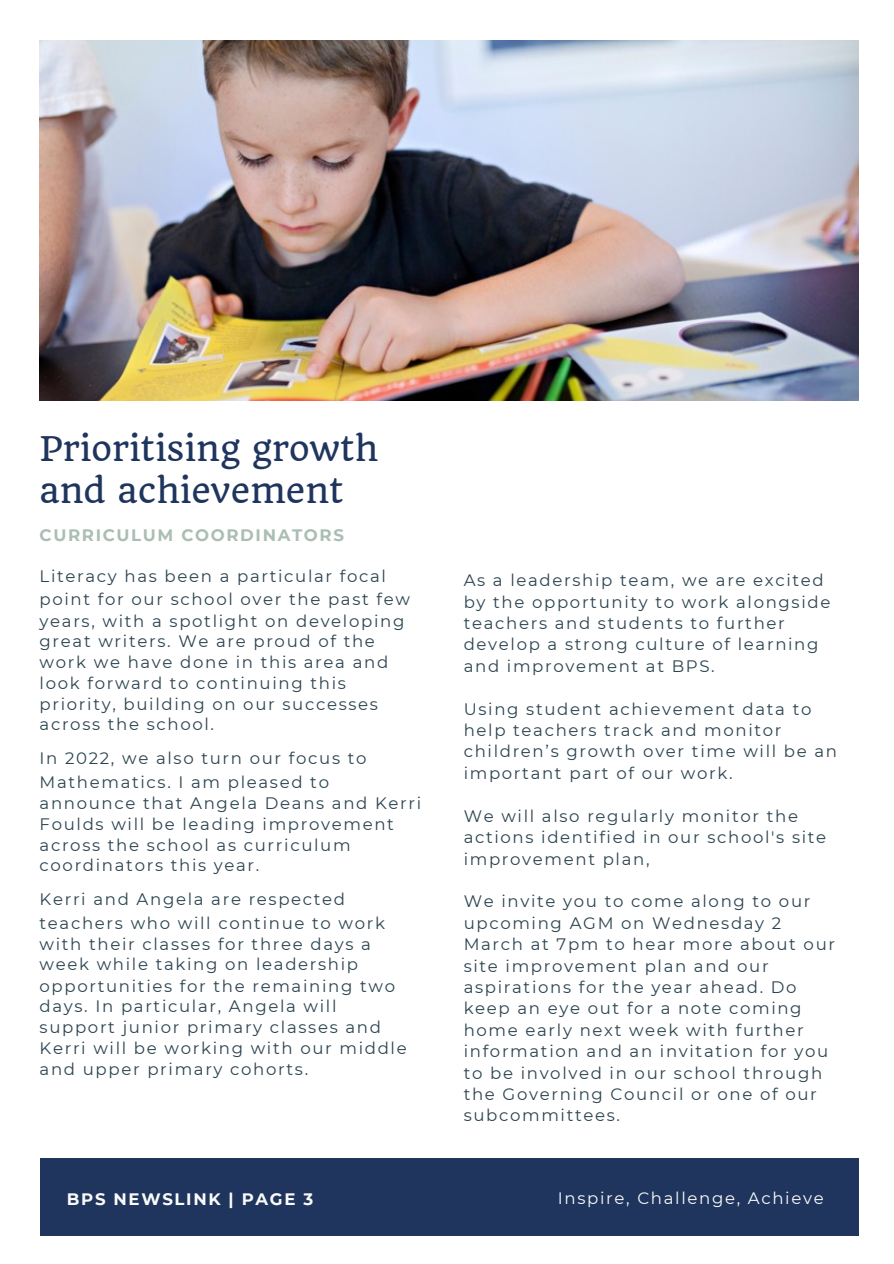
<style>
.page{position:relative;width:894px;height:1264px;background:#fff}
.page>*{position:absolute;margin:0;border:0;box-sizing:border-box;transform-origin:0 0}
.t1{font:33.15px/41.7px "Quando";color:#1f355e}
.t2{font:16.5px/21.5px "Montserrat";letter-spacing:.1em;color:#2c4450}
.t3{font:16.5px "Montserrat";letter-spacing:.1em;color:#fafafa}
.t4{font:700 16.5px "Montserrat";letter-spacing:.1em;color:#aabeb3}
.t5{font:700 16.5px "Montserrat";letter-spacing:.1em;color:#fafafa}
</style>
<div class="page">
<img style="left:40px;top:40px;width:818px;height:361px">
<div style="left:40px;top:1158px;width:818px;height:78px;background:#1f355e"></div>
<p class="t1" style="left:40px;top:428px;width:340px">Prioritising growth and achievement</p>
<p class="t4" style="left:40px;top:525px;width:306px">CURRICULUM COORDINATORS</p>
<p class="t2" style="left:40px;top:565px;width:348px">Literacy has been a particular focal</p>
<p class="t2" style="left:40px;top:588px;width:372px">point for our school over the past few</p>
<p class="t2" style="left:40px;top:610px;width:366px">years, with a spotlight on developing</p>
<p class="t2" style="left:40px;top:630px;width:337px">great writers. We are proud of the</p>
<p class="t2" style="left:40px;top:651px;width:350px">work we have done in this area and</p>
<p class="t2" style="left:40px;top:672px;width:308px">look forward to continuing this</p>
<p class="t2" style="left:40px;top:693px;width:340px">priority, building on our successes</p>
<p class="t2" style="left:40px;top:713px;width:176px">across the school.</p>
<p class="t2" style="left:40px;top:747px;width:328px">In 2022, we also turn our focus to</p>
<p class="t2" style="left:40px;top:771px;width:291px">Mathematics. I am pleased to</p>
<p class="t2" style="left:40px;top:792px;width:383px">announce that Angela Deans and Kerri</p>
<p class="t2" style="left:40px;top:813px;width:356px">Foulds will be leading improvement</p>
<p class="t2" style="left:40px;top:834px;width:312px">across the school as curriculum</p>
<p class="t2" style="left:40px;top:854px;width:221px">coordinators this year.</p>
<p class="t2" style="left:40px;top:888px;width:307px">Kerri and Angela are respected</p>
<p class="t2" style="left:40px;top:912px;width:347px">teachers who will continue to work</p>
<p class="t2" style="left:40px;top:933px;width:333px">with their classes for three days a</p>
<p class="t2" style="left:40px;top:953px;width:320px">week while taking on leadership</p>
<p class="t2" style="left:40px;top:975px;width:357px">opportunities for the remaining two</p>
<p class="t2" style="left:40px;top:995px;width:298px">days. In particular, Angela will</p>
<p class="t2" style="left:40px;top:1016px;width:343px">support junior primary classes and</p>
<p class="t2" style="left:40px;top:1037px;width:368px">Kerri will be working with our middle</p>
<p class="t2" style="left:40px;top:1058px;width:270px">and upper primary cohorts.</p>
<p class="t5" style="left:67px;top:1188px;width:248px">BPS NEWSLINK | PAGE 3</p>
<p class="t2" style="left:463px;top:569px;width:368px">As a leadership team, we are excited by the opportunity to work alongside teachers and students to further develop a strong culture of learning and improvement at BPS.</p>
<p class="t2" style="left:463px;top:698px;width:375px">Using student achievement data to help teachers track and monitor children’s growth over time will be an important part of our work.</p>
<p class="t2" style="left:463px;top:805px;width:364px">We will also regularly monitor the actions identified in our school's site improvement plan,</p>
<p class="t2" style="left:463px;top:890px;width:348px">We invite you to come along to our upcoming AGM on Wednesday 2</p>
<p class="t2" style="left:463px;top:933px;width:373px">March at 7pm to hear more about our site improvement plan and our aspirations for the year ahead. Do</p>
<p class="t2" style="left:463px;top:997px;width:366px">keep an eye out for a note coming home early next week with further information and an invitation for you to be involved in our school through the Governing Council or one of our subcommittees.</p>
<p class="t3" style="left:557px;top:1188px;width:267px">Inspire, Challenge, Achieve</p>
</div>
